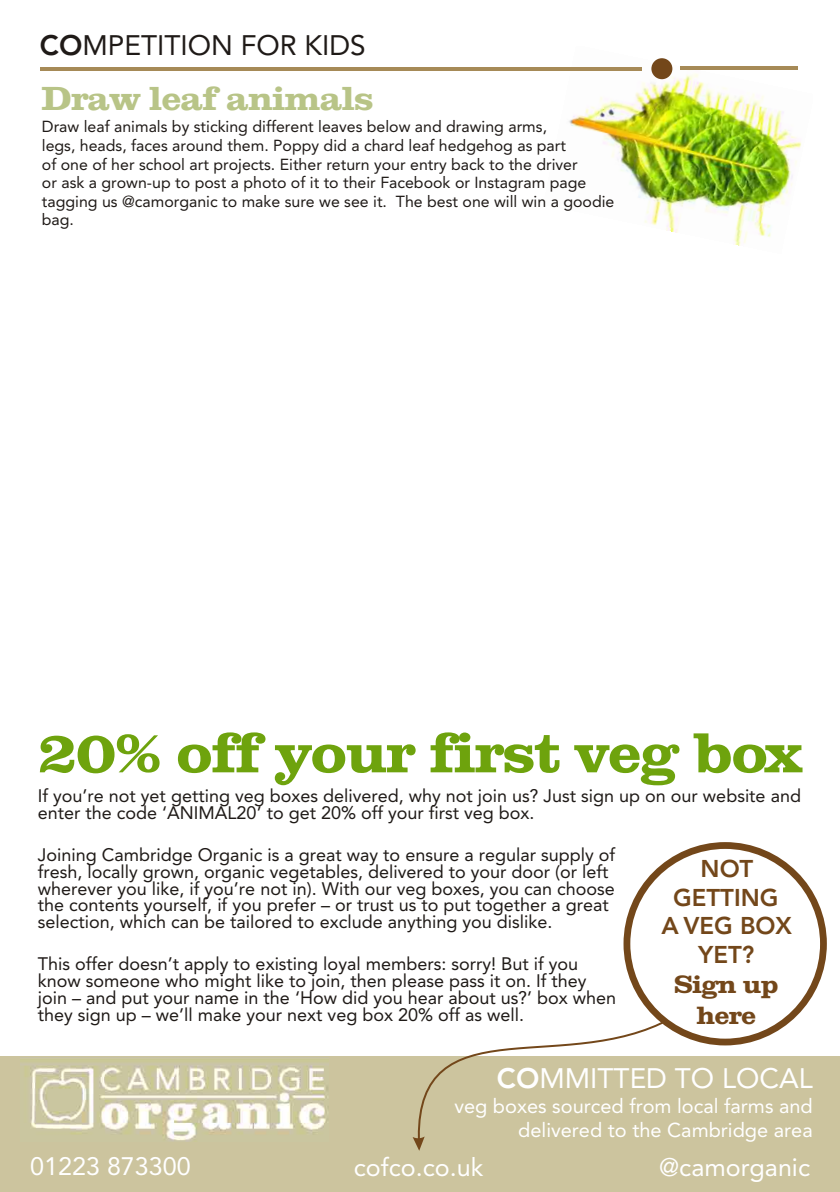
<style>
.page{position:relative;width:840px;height:1192px;background:#fff}
.page>*{position:absolute;margin:0;border:0;box-sizing:border-box;transform-origin:0 0}
.t1{font:700 54px "Clarendon";color:#6ea30d}
.t2{font:700 32px "Clarendon";color:#b8c487}
.t3{font:28px "Avenir";color:#1f1a17}
.t4{font:28px "Avenir";color:#fff}
.t5{font:25.2px "Avenir";color:#fff}
.t6{font:800 24px/28.6px "Avenir 85";color:#73471a;text-align:center}
.t7{font:700 24px/30.4px "Clarendon";color:#73471a;text-align:center}
.t8{font:20px/23.4px "Avenir";color:#fff;text-align:right}
.t9{font:18px/16.8px "Avenir";color:#1f1a17}
.t10{font:16px/18.6px "Avenir";color:#1f1a17}
.s1{font-family:"Avenir 85";font-weight:800}
</style>
<div class="page">
<img style="left:227px;top:70px;width:224px;height:1px">
<div style="left:624px;top:842px;width:203px;height:203px;background:#fff;border:7px solid #73471a;border-radius:50%"></div>
<img style="left:544px;top:58px;width:257px;height:188px">
<hr style="left:40px;top:67px;width:602px;height:3px;background:#a68a57">
<hr style="left:681px;top:67px;width:117px;height:3px;background:#a68a57">
<div style="left:651px;top:58px;width:21px;height:21px;background:#73471a;border-radius:50%"></div>
<div style="left:0;top:1056px;width:840px;height:136px;background:#ccc49e"></div>
<img style="left:20px;top:1064px;width:309px;height:77px">
<svg style="left:413px;top:1020px;width:253px;height:131px"></svg>
<h3 class="t3" style="left:40px;top:34px;width:327px"><span class="s1">CO</span>MPETITION FOR KIDS</h3>
<h2 class="t2" style="left:42px;top:77px;width:333px">Draw leaf animals</h2>
<p class="t10" style="left:42px;top:119px;width:574px">Draw leaf animals by sticking different leaves below and drawing arms,<br>legs, heads, faces around them. Poppy did a chard leaf hedgehog as part<br>of one of her school art projects. Either return your entry back to the driver<br>or ask a grown-up to post a photo of it to their Facebook or Instagram page tagging us @camorganic to make sure we see it. The best one will win a goodie bag.</p>
<h1 class="t1" style="left:38px;top:717px;width:766px">20% off your first veg box</h1>
<p class="t9" style="left:38px;top:789px;width:765px">If you’re not yet getting veg boxes delivered, why not join us? Just sign up on our website and enter the code ‘ANIMAL20’ to get 20% off your first veg box.</p>
<p class="t9" style="left:38px;top:848px;width:579px">Joining Cambridge Organic is a great way to ensure a regular supply of fresh, locally grown, organic vegetables, delivered to your door (or left wherever you like, if you’re not in). With our veg boxes, you can choose the contents yourself, if you prefer – or trust us to put together a great selection, which can be tailored to exclude anything you dislike.</p>
<p class="t9" style="left:38px;top:957px;width:580px">This offer doesn’t apply to existing loyal members: sorry! But if you know someone who might like to join, then please pass it on. If they join – and put your name in the ‘How did you hear about us?’ box when they sign up – we’ll make your next veg box 20% off as well.</p>
<h3 class="t6" style="left:662px;top:856px;width:132px">NOT<br>GETTING<br>A VEG BOX<br>YET?</h3>
<h3 class="t7" style="left:674px;top:969px;width:105px">Sign up here</h3>
<h3 class="t5" style="left:30px;top:1156px;width:162px">01223 873300</h3>
<h3 class="t4" style="left:497px;top:1067px;width:317px"><span class="s1">CO</span>MMITTED TO LOCAL</h3>
<p class="t8" style="left:454px;top:1096px;width:360px">veg boxes sourced from local farms and delivered to the Cambridge area</p>
<h3 class="t5" style="left:354px;top:1157px;width:131px">cofco.co.uk</h3>
<h3 class="t5" style="left:659px;top:1157px;width:153px">@camorganic</h3>
</div>
